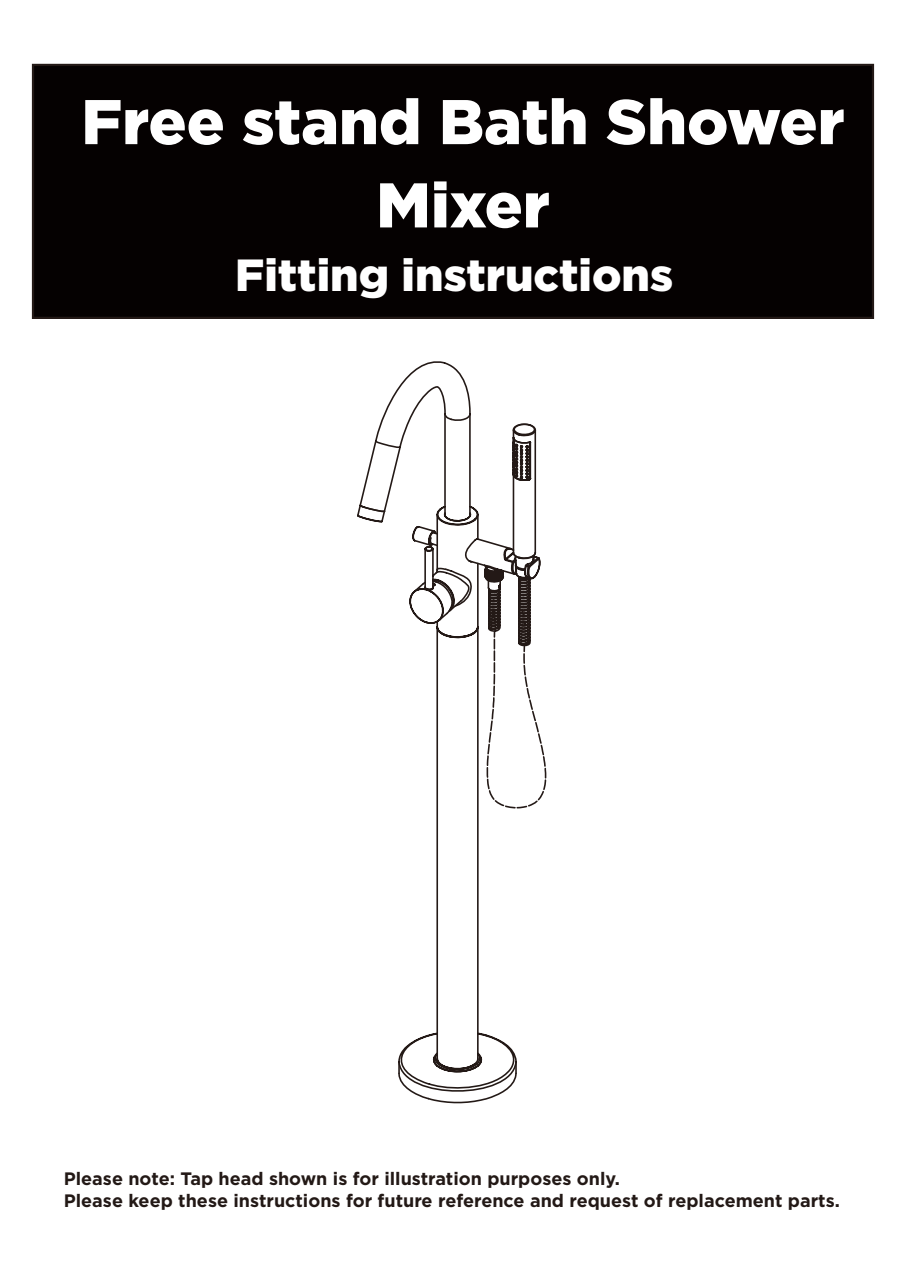
<style>
.page{position:relative;width:906px;height:1276px;background:#fff}
.page>*{position:absolute;margin:0;border:0;box-sizing:border-box;transform-origin:0 0}
.t1{font:900 63px "Gotham";color:#fff}
.t2{font:900 45px "Gotham";color:#fff}
.t3{font:700 18px "Gotham";color:#231916}
</style>
<div class="page">
<div style="left:33px;top:65px;width:840px;height:253px;background:#050101"></div>
<div style="left:32px;top:64px;width:842px;height:255px;border:2px solid #231916"></div>
<svg style="left:385px;top:361px;width:132px;height:742px"></svg>
<svg style="left:357px;top:412px;width:160px;height:106px"></svg>
<svg style="left:359px;top:423px;width:188px;height:652px"></svg>
<p class="t1" style="left:81px;top:85px;width:764px">Free stand Bath Shower</p>
<p class="t1" style="left:376px;top:169px;width:175px">Mixer</p>
<p class="t2" style="left:235px;top:249px;width:439px">Fitting instructions</p>
<p class="t3" style="left:64px;top:1168px;width:557px">Please note: Tap head shown is for illustration purposes only.</p>
<p class="t3" style="left:64px;top:1190px;width:777px">Please keep these instructions for future reference and request of replacement parts.</p>
</div>
